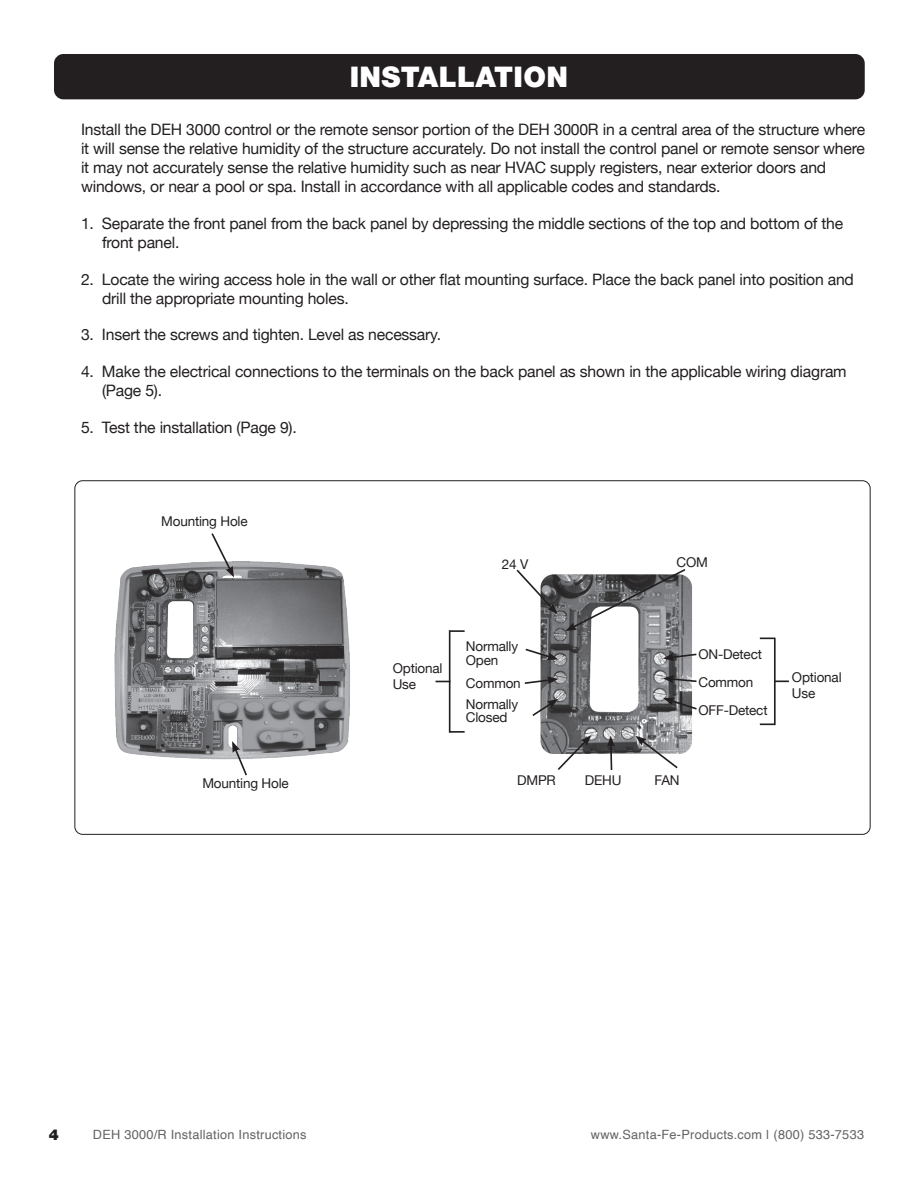
<style>
.page{position:relative;width:918px;height:1188px;background:#fff}
.page>*{position:absolute;margin:0;border:0;box-sizing:border-box;transform-origin:0 0}
.t1{font:900 28.5px "Helvetica Neue";letter-spacing:.01em;color:#fff}
.Paragraph_Style_1{font:15.75px/18.9px "Helvetica Neue";letter-spacing:-.015em;color:#231f20}
.t2{font:900 15px "Helvetica Neue";color:#231f20}
.Paragraph_Style_1-2{font:13.5px/13.5px "Helvetica Neue";letter-spacing:-.015em;color:#231f20}
.t3{font:12.75px "Helvetica";letter-spacing:.02em;color:#636366}
</style>
<div class="page">
<div style="left:54px;top:54px;width:811px;height:45px;background:#231f20;border-radius:9px"></div>
<img style="left:114px;top:561px;width:236px;height:199px">
<svg style="left:210px;top:533px;width:24px;height:44px"></svg>
<svg style="left:232px;top:741px;width:16px;height:35px"></svg>
<img style="left:541px;top:574px;width:151px;height:180px">
<svg style="left:516px;top:569px;width:42px;height:45px"></svg>
<svg style="left:565px;top:569px;width:122px;height:62px"></svg>
<svg style="left:525px;top:647px;width:33px;height:13px"></svg>
<svg style="left:524px;top:676px;width:34px;height:9px"></svg>
<svg style="left:532px;top:699px;width:26px;height:19px"></svg>
<svg style="left:556px;top:735px;width:35px;height:35px"></svg>
<svg style="left:607px;top:736px;width:8px;height:35px"></svg>
<svg style="left:635px;top:736px;width:44px;height:33px"></svg>
<svg style="left:663px;top:698px;width:34px;height:13px"></svg>
<svg style="left:663px;top:675px;width:34px;height:8px"></svg>
<svg style="left:663px;top:653px;width:34px;height:8px"></svg>
<svg style="left:451px;top:630px;width:14px;height:2px"></svg>
<svg style="left:451px;top:731px;width:14px;height:2px"></svg>
<hr style="left:449px;top:630px;width:2px;height:103px;background:#231f20">
<svg style="left:436px;top:681px;width:15px;height:1px"></svg>
<svg style="left:760px;top:723px;width:14px;height:2px"></svg>
<svg style="left:760px;top:638px;width:14px;height:1px"></svg>
<hr style="left:774px;top:638px;width:2px;height:87px;background:#231f20">
<svg style="left:775px;top:680px;width:14px;height:2px"></svg>
<p class="t1" style="left:350px;top:59px;width:220px">INSTALLATION</p>
<p class="Paragraph_Style_1" style="left:81px;top:121px;width:786px">Install the DEH 3000 control or the remote sensor portion of the DEH 3000R in a central area of the structure where it will sense the relative humidity of the structure accurately. Do not install the control panel or remote sensor where it may not accurately sense the relative humidity such as near HVAC supply registers, near exterior doors and windows, or near a pool or spa. Install in accordance with all applicable codes and standards.</p>
<p class="Paragraph_Style_1" style="left:102px;top:215px;width:743px;text-indent:-21px">1. Separate the front panel from the back panel by depressing the middle sections of the top and bottom of the front panel.</p>
<p class="Paragraph_Style_1" style="left:102px;top:271px;width:753px;text-indent:-21px">2. Locate the wiring access hole in the wall or other flat mounting surface. Place the back panel into position and drill the appropriate mounting holes.</p>
<p class="Paragraph_Style_1" style="left:81px;top:326px;width:362px">3. Insert the screws and tighten. Level as necessary.</p>
<p class="Paragraph_Style_1" style="left:102px;top:363px;width:746px;text-indent:-21px">4. Make the electrical connections to the terminals on the back panel as shown in the applicable wiring diagram (Page 5).</p>
<p class="Paragraph_Style_1" style="left:81px;top:419px;width:217px">5. Test the installation (Page 9).</p>
<p class="Paragraph_Style_1-2" style="left:161px;top:515px;width:88px">Mounting Hole</p>
<p class="Paragraph_Style_1-2" style="left:202px;top:777px;width:88px">Mounting Hole</p>
<p class="Paragraph_Style_1-2" style="left:502px;top:558px;width:28px">24 V</p>
<p class="Paragraph_Style_1-2" style="left:677px;top:557px;width:33px">COM</p>
<p class="Paragraph_Style_1-2" style="left:466px;top:640px;width:54px">Normally<br>Open</p>
<p class="Paragraph_Style_1-2" style="left:466px;top:677px;width:56px">Common</p>
<p class="Paragraph_Style_1-2" style="left:466px;top:698px;width:54px">Normally<br>Closed</p>
<p class="Paragraph_Style_1-2" style="left:698px;top:649px;width:65px">ON-Detect</p>
<p class="Paragraph_Style_1-2" style="left:698px;top:676px;width:56px">Common</p>
<p class="Paragraph_Style_1-2" style="left:698px;top:704px;width:71px">OFF-Detect</p>
<p class="Paragraph_Style_1-2" style="left:393px;top:661px;width:51px;line-height:16.2px">Optional<br>Use</p>
<p class="Paragraph_Style_1-2" style="left:792px;top:670px;width:51px;line-height:16.2px">Optional<br>Use</p>
<p class="Paragraph_Style_1-2" style="left:517px;top:774px;width:40px">DMPR</p>
<p class="Paragraph_Style_1-2" style="left:585px;top:774px;width:38px">DEHU</p>
<p class="Paragraph_Style_1-2" style="left:655px;top:774px;width:27px">FAN</p>
<p class="t2" style="left:49px;top:1125px;width:12px">4</p>
<p class="t3" style="left:93px;top:1125px;width:215px">DEH 3000/R Installation Instructions</p>
<p class="t3" style="left:591px;top:1125px;width:275px">www.Santa-Fe-Products.com | (800) 533-7533</p>
</div>
